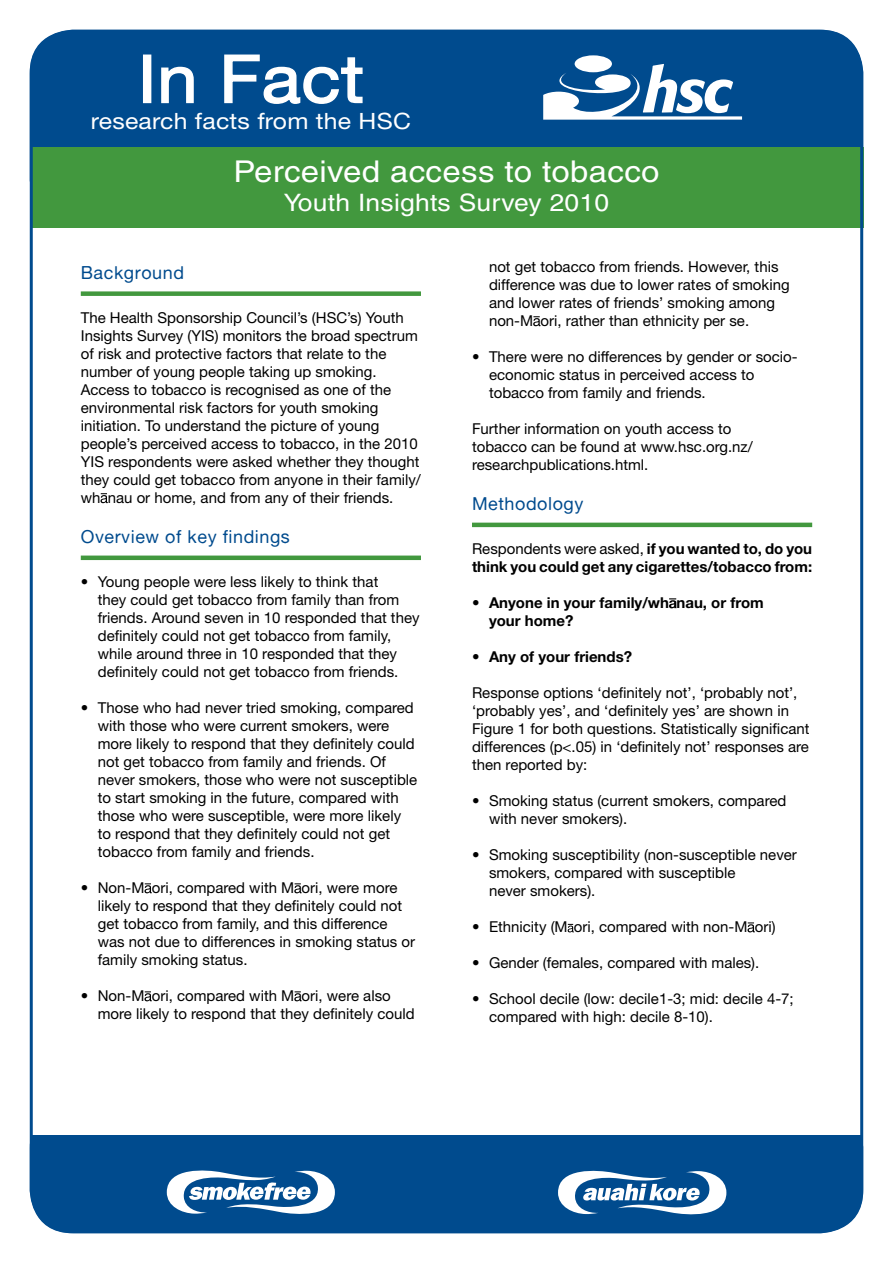
<style>
.page{position:relative;width:893px;height:1263px;background:#fff}
.page>*{position:absolute;margin:0;border:0;box-sizing:border-box;transform-origin:0 0}
.t1{font:66px "Helvetica Neue LT Std";letter-spacing:.01em;color:#fff;scale:1.1 1}
.t2{font:30px "Helvetica";letter-spacing:.01em;color:#fff;scale:1.1 1}
.t3{font:24px "Helvetica";letter-spacing:.01em;color:#fff;scale:1.1 1}
.t4{font:22.5px "Helvetica Neue LT Std";letter-spacing:.01em;color:#fff;scale:1.1 1}
.FShead2{font:18px "Alte Haas Grotesk";letter-spacing:.03em;color:#004b8e}
.FSbody{font:15px/18px "Helvetica Neue LT Std";color:#000}
.FSbody-2{font:700 15px/18px "Helvetica Neue LT Std";color:#000}
.s1{font-weight:700}
</style>
<div class="page">
<div style="left:81px;top:291px;width:340px;height:5px;background:#42983e"></div>
<div style="left:81px;top:555px;width:340px;height:5px;background:#42983e"></div>
<svg style="left:100px;top:493px;width:8px;height:10px"></svg>
<svg style="left:144px;top:883px;width:8px;height:10px"></svg>
<svg style="left:294px;top:883px;width:8px;height:10px"></svg>
<svg style="left:144px;top:991px;width:8px;height:10px"></svg>
<svg style="left:294px;top:991px;width:8px;height:10px"></svg>
<div style="left:30px;top:30px;width:833px;height:192px;background:#004b8e;border-radius:43px"></div>
<div style="left:30px;top:1106px;width:833px;height:127px;background:#004b8e;border-radius:43px"></div>
<div style="left:30px;top:1094px;width:833px;height:41px;background:#fff"></div>
<div style="left:143px;top:55px;width:8px;height:48px;border:2px solid #fff"></div>
<svg style="left:161px;top:66px;width:33px;height:38px"></svg>
<svg style="left:224px;top:54px;width:139px;height:50px"></svg>
<div style="left:30px;top:147px;width:833px;height:80px;background:#42983e"></div>
<svg style="left:558px;top:1170px;width:168px;height:44px"></svg>
<svg style="left:167px;top:1170px;width:168px;height:44px"></svg>
<svg style="left:543px;top:55px;width:199px;height:65px"></svg>
<hr style="left:472px;top:523px;width:340px;height:4px;background:#42983e">
<svg style="left:533px;top:316px;width:7px;height:10px"></svg>
<svg style="left:669px;top:598px;width:8px;height:10px"></svg>
<svg style="left:568px;top:924px;width:6px;height:8px"></svg>
<svg style="left:747px;top:922px;width:8px;height:10px"></svg>
<p class="t1" style="left:138px;top:40px;width:207px">In Fact</p>
<p class="t4" style="left:91px;top:108px;width:292px">research facts from the HSC</p>
<p class="t2" style="left:233px;top:154px;width:389px">Perceived access to tobacco</p>
<p class="t3" style="left:284px;top:188px;width:297px">Youth Insights Survey 2010</p>
<p class="FShead2" style="left:81px;top:261px;width:105px">Background</p>
<p class="FSbody" style="left:81px;top:309px;width:342px">The Health Sponsorship Council’s (HSC’s) Youth Insights Survey (YIS) monitors the broad spectrum of risk and protective factors that relate to the number of young people taking up smoking.<br>Access to tobacco is recognised as one of the environmental risk factors for youth smoking initiation. To understand the picture of young people’s perceived access to tobacco, in the 2010<br>YIS respondents were asked whether they thought they could get tobacco from anyone in their family/ wh nau or home, and from any of their friends.</p>
<p class="FShead2" style="left:81px;top:526px;width:211px">Overview of key findings</p>
<p class="FSbody" style="left:98px;top:573px;width:323px;text-indent:-17px">• Young people were less likely to think that<br>they could get tobacco from family than from friends. Around seven in 10 responded that they definitely could not get tobacco from family, while around three in 10 responded that they definitely could not get tobacco from friends.</p>
<p class="FSbody" style="left:98px;top:699px;width:321px;text-indent:-17px">• Those who had never tried smoking, compared with those who were current smokers, were more likely to respond that they definitely could not get tobacco from family and friends. Of never smokers, those who were not susceptible to start smoking in the future, compared with those who were susceptible, were more likely to respond that they definitely could not get tobacco from family and friends.</p>
<p class="FSbody" style="left:98px;top:879px;width:319px;text-indent:-17px">• Non-M ori, compared with M ori, were more likely to respond that they definitely could not get tobacco from family, and this difference was not due to differences in smoking status or family smoking status.</p>
<p class="FSbody" style="left:98px;top:987px;width:318px;text-indent:-17px">• Non-M ori, compared with M ori, were also more likely to respond that they definitely could</p>
<p class="FSbody" style="left:489px;top:258px;width:302px">not get tobacco from friends. However, this difference was due to lower rates of smoking and lower rates of friends’ smoking among non-M ori, rather than ethnicity per se.</p>
<p class="FSbody" style="left:489px;top:348px;width:310px;text-indent:-17px">• There were no differences by gender or socio&shy;economic status in perceived access to tobacco from family and friends.</p>
<p class="FSbody" style="left:472px;top:420px;width:282px">Further information on youth access to tobacco can be found at www.hsc.org.nz/ researchpublications.html.</p>
<p class="FShead2" style="left:472px;top:493px;width:113px">Methodology</p>
<p class="FSbody" style="left:472px;top:540px;width:342px">Respondents were asked, <span class="s1">if you wanted to, do you</span></p>
<p class="FSbody-2" style="left:472px;top:558px;width:342px">think you could get any cigarettes/tobacco from:</p>
<p class="FSbody-2" style="left:489px;top:594px;width:276px;text-indent:-17px">• Anyone in your family/wh nau, or from your home?</p>
<p class="FSbody-2" style="left:472px;top:648px;width:162px">• Any of your friends?</p>
<p class="FSbody" style="left:472px;top:684px;width:339px">Response options ‘definitely not’, ‘probably not’, ‘probably yes’, and ‘definitely yes’ are shown in Figure 1 for both questions. Statistically significant differences (p&lt;.05) in ‘definitely not’ responses are then reported by:</p>
<p class="FSbody" style="left:489px;top:792px;width:299px;text-indent:-17px">• Smoking status (current smokers, compared with never smokers).</p>
<p class="FSbody" style="left:489px;top:846px;width:309px;text-indent:-17px">• Smoking susceptibility (non-susceptible never smokers, compared with susceptible<br>never smokers).</p>
<p class="FSbody" style="left:472px;top:918px;width:305px">• Ethnicity (M ori, compared with non-M ori)</p>
<p class="FSbody" style="left:472px;top:954px;width:289px">• Gender (females, compared with males).</p>
<p class="FSbody" style="left:489px;top:990px;width:306px;text-indent:-17px">• School decile (low: decile1-3; mid: decile 4-7; compared with high: decile 8-10).</p>
</div>
